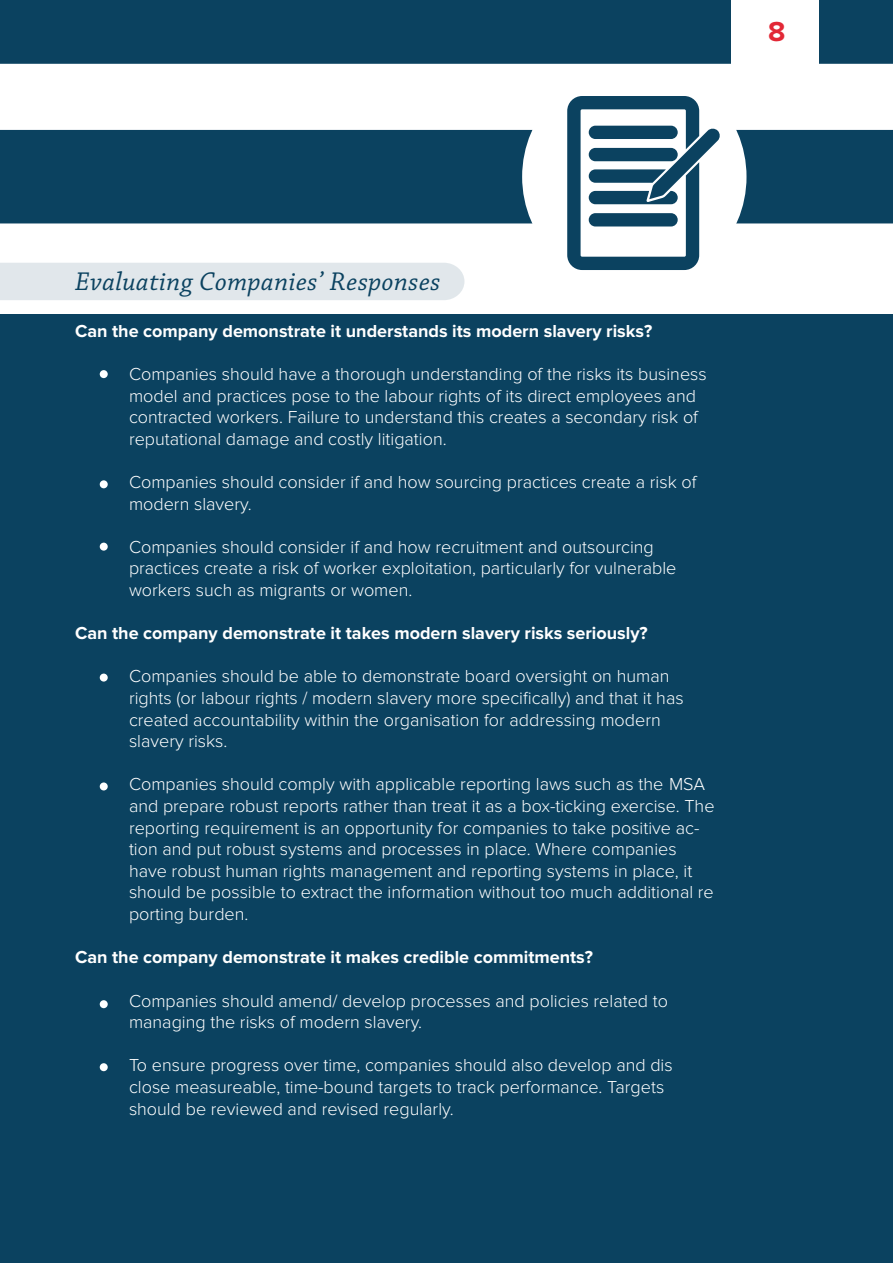
<style>
.page{position:relative;width:893px;height:1263px;background:#fff}
.page>*{position:absolute;margin:0;border:0;box-sizing:border-box;transform-origin:0 0}
.t1{font:700 28.5px "Proxima Nova";color:#e22836}
.t2{font:italic 27px "Chaparral Pro";letter-spacing:.02em;color:#0b4260}
.t3{font:300 18px/21.6px "Proxima Nova";color:#fff}
.t4{font:700 18px "Proxima Nova";color:#fff}
</style>
<div class="page">
<div style="left:0;top:315px;width:893px;height:948px;background:#0b4260"></div>
<div style="left:0;top:0;width:893px;height:64px;background:#0b4260"></div>
<div style="left:0;top:130px;width:893px;height:93px;background:#0b4260"></div>
<div style="left:731px;top:0;width:88px;height:86px;background:#fff"></div>
<div style="left:0;top:263px;width:464px;height:37px;background:#e1e7eb"></div>
<div style="left:100px;top:370px;width:8px;height:8px;background:#fff;border-radius:50%"></div>
<div style="left:100px;top:480px;width:8px;height:8px;background:#fff;border-radius:50%"></div>
<div style="left:100px;top:543px;width:8px;height:8px;background:#fff;border-radius:50%"></div>
<div style="left:100px;top:674px;width:8px;height:7px;background:#fff;border-radius:50%"></div>
<div style="left:100px;top:782px;width:8px;height:8px;background:#fff;border-radius:50%"></div>
<div style="left:100px;top:1000px;width:8px;height:8px;background:#fff;border-radius:50%"></div>
<div style="left:522px;top:65px;width:224px;height:224px;background:#fff;border-radius:50%"></div>
<div style="left:100px;top:1063px;width:8px;height:8px;background:#fff;border-radius:50%"></div>
<svg style="left:567px;top:96px;width:153px;height:174px"></svg>
<h1 class="t1" style="left:768px;top:15px;width:19px">8</h1>
<h2 class="t2" style="left:75px;top:267px;width:367px">Evaluating Companies’ Responses</h2>
<p class="t4" style="left:75px;top:320px;width:579px">Can the company demonstrate it understands its modern slavery risks?</p>
<p class="t3" style="left:129px;top:363px;width:579px">Companies should have a thorough understanding of the risks its business model and practices pose to the labour rights of its direct employees and contracted workers. Failure to understand this creates a secondary risk of reputational damage and costly litigation.</p>
<p class="t3" style="left:129px;top:471px;width:569px">Companies should consider if and how sourcing practices create a risk of modern slavery.</p>
<p class="t3" style="left:129px;top:536px;width:549px">Companies should consider if and how recruitment and outsourcing practices create a risk of worker exploitation, particularly for vulnerable workers such as migrants or women.</p>
<p class="t4" style="left:75px;top:623px;width:574px">Can the company demonstrate it takes modern slavery risks seriously?</p>
<p class="t3" style="left:129px;top:666px;width:556px">Companies should be able to demonstrate board oversight on human rights (or labour rights / modern slavery more specifically) and that it has created accountability within the organisation for addressing modern slavery risks.</p>
<p class="t3" style="left:129px;top:774px;width:587px">Companies should comply with applicable reporting laws such as the MSA and prepare robust reports rather than treat it as a box-ticking exercise. The reporting requirement is an opportunity for companies to take positive ac&shy;tion and put robust systems and processes in place. Where companies have robust human rights management and reporting systems in place, it should be possible to extract the information without too much additional re porting burden.</p>
<p class="t4" style="left:75px;top:947px;width:520px">Can the company demonstrate it makes credible commitments?</p>
<p class="t3" style="left:129px;top:990px;width:541px">Companies should amend/ develop processes and policies related to managing the risks of modern slavery.</p>
<p class="t3" style="left:129px;top:1055px;width:545px">To ensure progress over time, companies should also develop and dis close measureable, time-bound targets to track performance. Targets should be reviewed and revised regularly.</p>
</div>
